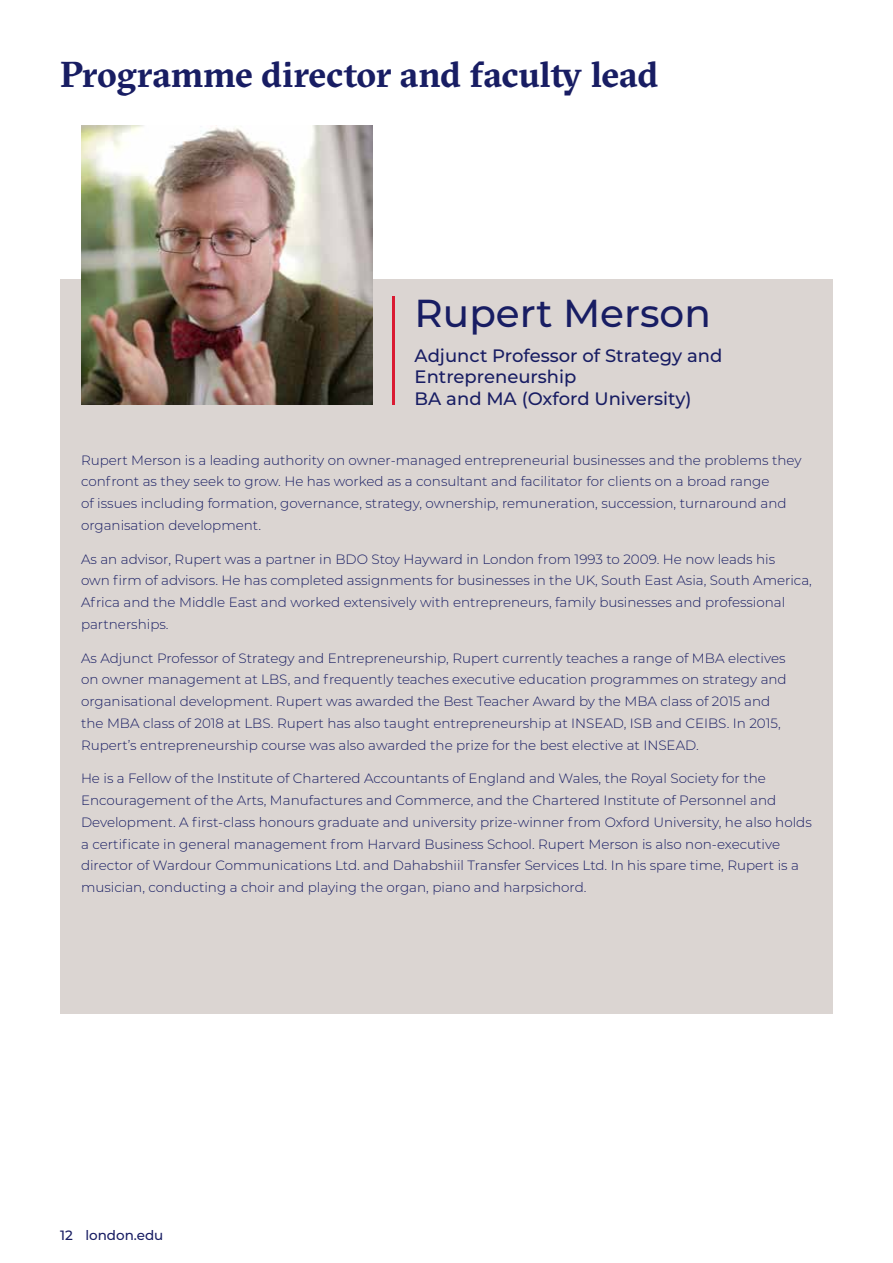
<style>
.page{position:relative;width:893px;height:1263px;background:#fff}
.page>*{position:absolute;margin:0;border:0;box-sizing:border-box;transform-origin:0 0}
.t1{font:500 39px "Montserrat";color:#181d63}
.t2{font:700 36px "GT Sectra";letter-spacing:-.005em;color:#181d63}
.t3{font:500 18px/21.6px "Montserrat";color:#181d63}
.t4{font:300 13.5px/21.8px "Montserrat";color:#181d63}
.t5{font:500 13.5px "Montserrat";color:#181d63}
</style>
<div class="page">
<div style="left:60px;top:279px;width:773px;height:734px;background:#dbd5d2"></div>
<img style="left:81px;top:126px;width:292px;height:279px">
<hr style="left:392px;top:296px;width:3px;height:109px;background:#da1a32">
<h2 class="t2" style="left:60px;top:53px;width:600px">Programme director and faculty lead</h2>
<h1 class="t1" style="left:415px;top:286px;width:298px">Rupert Merson</h1>
<h3 class="t3" style="left:415px;top:344px;width:309px">Adjunct Professor of Strategy and<br>Entrepreneurship<br>BA and MA (Oxford University)</h3>
<p class="t4" style="left:81px;top:449px;width:722px">Rupert Merson is a leading authority on owner-managed entrepreneurial businesses and the problems they confront as they seek to grow. He has worked as a consultant and facilitator for clients on a broad range<br>of issues including formation, governance, strategy, ownership, remuneration, succession, turnaround and organisation development.</p>
<p class="t4" style="left:81px;top:548px;width:732px">As an advisor, Rupert was a partner in BDO Stoy Hayward in London from 1993 to 2009. He now leads his<br>own firm of advisors. He has completed assignments for businesses in the UK, South East Asia, South America, Africa and the Middle East and worked extensively with entrepreneurs, family businesses and professional partnerships.</p>
<p class="t4" style="left:81px;top:647px;width:707px">As Adjunct Professor of Strategy and Entrepreneurship, Rupert currently teaches a range of MBA electives on owner management at LBS, and frequently teaches executive education programmes on strategy and organisational development. Rupert was awarded the Best Teacher Award by the MBA class of 2015 and the MBA class of 2018 at LBS. Rupert has also taught entrepreneurship at INSEAD, ISB and CEIBS. In 2015, Rupert’s entrepreneurship course was also awarded the prize for the best elective at INSEAD.</p>
<p class="t4" style="left:81px;top:767px;width:732px">He is a Fellow of the Institute of Chartered Accountants of England and Wales, the Royal Society for the Encouragement of the Arts, Manufactures and Commerce, and the Chartered Institute of Personnel and Development. A first-class honours graduate and university prize-winner from Oxford University, he also holds a certificate in general management from Harvard Business School. Rupert Merson is also non-executive director of Wardour Communications Ltd. and Dahabshiil Transfer Services Ltd. In his spare time, Rupert is a musician, conducting a choir and playing the organ, piano and harpsichord.</p>
<p class="t5" style="left:60px;top:1225px;width:105px">12 london.edu</p>
</div>
